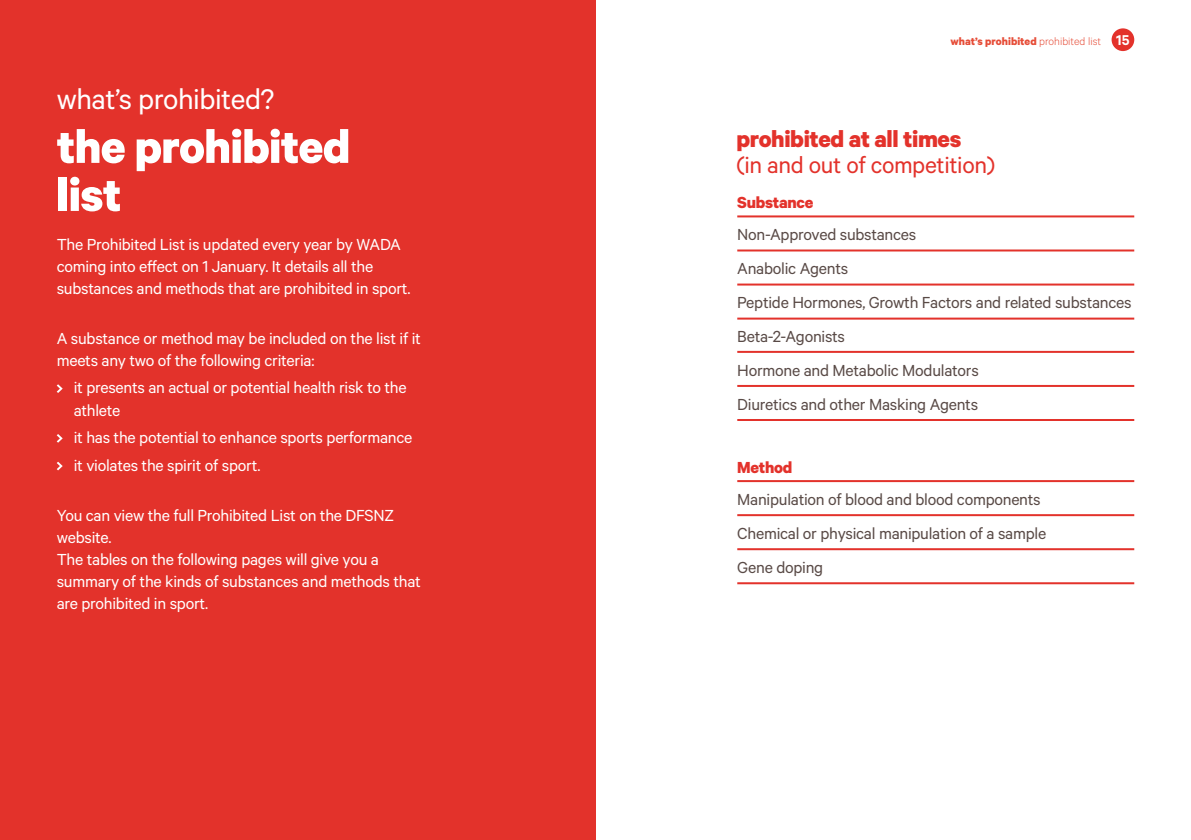
<style>
.page{position:relative;width:1191px;height:840px;background:#fff}
.page>*{position:absolute;margin:0;border:0;box-sizing:border-box;transform-origin:0 0}
.t1{font:700 52px/48px "Calibre";letter-spacing:-.015em;color:#fff}
.t2{font:32px "Calibre";letter-spacing:-.015em;color:#fff}
.t3{font:26px "Calibre";letter-spacing:-.015em;color:#e3322b}
.t4{font:700 26px "Calibre";letter-spacing:-.015em;color:#e3322b}
.t5{font:18px/22px "Calibre";letter-spacing:-.015em;color:#fff}
.t6{font:18px/33.8px "Calibre";letter-spacing:-.015em;color:#594a46}
.t7{font:700 18px "Calibre";letter-spacing:-.015em;color:#e3322b}
.t8{font:600 16px "Calibre";color:#fff}
.t9{font:700 12px "Calibre";color:#e64d38}
.s1{font-weight:300}
</style>
<div class="page">
<div style="left:0;top:0;width:595px;height:839px;background:#e3322b"></div>
<div style="left:1111px;top:28px;width:23px;height:23px;background:#e3322b;border-radius:50%"></div>
<svg style="left:57px;top:384px;width:6px;height:9px"></svg>
<svg style="left:57px;top:434px;width:6px;height:8px"></svg>
<svg style="left:57px;top:461px;width:6px;height:9px"></svg>
<hr style="left:737px;top:249px;width:397px;height:2px;background:#e3322b">
<hr style="left:737px;top:283px;width:397px;height:2px;background:#e3322b">
<hr style="left:737px;top:317px;width:397px;height:2px;background:#e3322b">
<hr style="left:737px;top:350px;width:397px;height:2px;background:#e3322b">
<hr style="left:737px;top:385px;width:397px;height:2px;background:#e3322b">
<hr style="left:737px;top:215px;width:397px;height:2px;background:#e3322b">
<hr style="left:737px;top:419px;width:397px;height:2px;background:#e3322b">
<hr style="left:737px;top:480px;width:397px;height:2px;background:#e3322b">
<hr style="left:737px;top:514px;width:397px;height:2px;background:#e3322b">
<hr style="left:737px;top:548px;width:397px;height:2px;background:#e3322b">
<hr style="left:737px;top:582px;width:397px;height:2px;background:#e3322b">
<h2 class="t2" style="left:57px;top:80px;width:219px">what’s prohibited?</h2>
<h1 class="t1" style="left:57px;top:121px;width:295px">the prohibited list</h1>
<p class="t5" style="left:57px;top:232px;width:355px">The Prohibited List is updated every year by WADA coming into effect on 1 January. It details all the substances and methods that are prohibited in sport.</p>
<p class="t5" style="left:57px;top:326px;width:366px">A substance or method may be included on the list if it meets any two of the following criteria:</p>
<p class="t5" style="left:74px;top:376px;width:334px">it presents an actual or potential health risk to the athlete</p>
<p class="t5" style="left:74px;top:423px;width:340px;line-height:27.6px">it has the potential to enhance sports performance it violates the spirit of sport.</p>
<p class="t5" style="left:57px;top:503px;width:366px">You can view the full Prohibited List on the DFSNZ website.<br>The tables on the following pages will give you a summary of the kinds of substances and methods that are prohibited in sport.</p>
<p class="t9" style="left:950px;top:34px;width:152px">what’s prohibited <span class="s1">prohibited list</span></p>
<p class="t8" style="left:1116px;top:30px;width:15px">15</p>
<h3 class="t4" style="left:736px;top:123px;width:226px">prohibited at all times</h3>
<h3 class="t3" style="left:736px;top:150px;width:260px">(in and out of competition)</h3>
<p class="t7" style="left:737px;top:192px;width:78px">Substance</p>
<p class="t6" style="left:737px;top:217px;width:396px">Non-Approved substances<br>Anabolic Agents<br>Peptide Hormones, Growth Factors and related substances<br>Beta-2-Agonists<br>Hormone and Metabolic Modulators<br>Diuretics and other Masking Agents</p>
<p class="t7" style="left:737px;top:456px;width:57px">Method</p>
<p class="t6" style="left:737px;top:481px;width:310px">Manipulation of blood and blood components<br>Chemical or physical manipulation of a sample<br>Gene doping</p>
</div>
